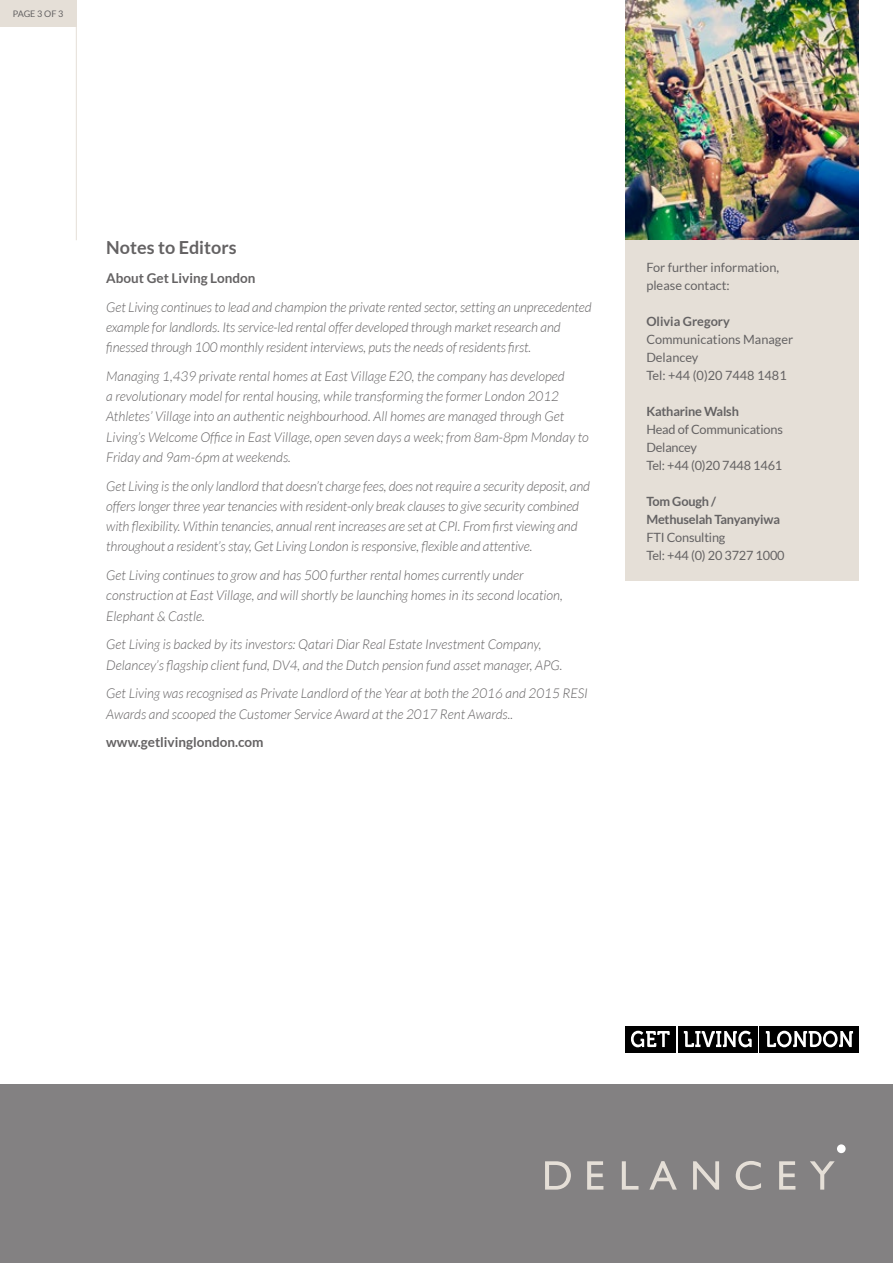
<style>
.page{position:relative;width:893px;height:1263px;background:#fff}
.page>*{position:absolute;margin:0;border:0;box-sizing:border-box;transform-origin:0 0}
.t1{font:700 18px "Lato";color:#646263}
.t2{font:italic 300 13.5px/20.2px "Lato";color:#646263}
.t3{font:700 13.5px "Lato";color:#646263}
.t4{font:12.75px/18px "Lato";color:#646263}
.t5{font:700 12.75px/18px "Lato";letter-spacing:-.015em;color:#646263}
.t6{font:9px "Lato";letter-spacing:-.01em;color:#646263}
</style>
<div class="page">
<div style="left:0;top:1084px;width:893px;height:179px;background:#838182"></div>
<div style="left:837px;top:1144px;width:9px;height:9px;background:#fff;border-radius:50%"></div>
<svg style="left:545px;top:1161px;width:26px;height:28px"></svg>
<svg style="left:587px;top:1161px;width:16px;height:28px"></svg>
<svg style="left:622px;top:1161px;width:16px;height:28px"></svg>
<svg style="left:649px;top:1161px;width:28px;height:28px"></svg>
<svg style="left:693px;top:1161px;width:26px;height:28px"></svg>
<svg style="left:736px;top:1161px;width:25px;height:29px"></svg>
<svg style="left:779px;top:1161px;width:16px;height:28px"></svg>
<svg style="left:810px;top:1161px;width:25px;height:28px"></svg>
<div style="left:0;top:0;width:76px;height:27px;background:#e5dfd7"></div>
<hr style="left:76px;top:0;width:1px;height:240px;background:#e5dfd7">
<div style="left:678px;top:1026px;width:80px;height:26px;background:#000"></div>
<svg style="left:684px;top:1031px;width:68px;height:16px"></svg>
<div style="left:760px;top:1026px;width:99px;height:26px;background:#000"></div>
<svg style="left:766px;top:1031px;width:87px;height:16px"></svg>
<div style="left:625px;top:1025px;width:51px;height:27px;background:#000"></div>
<svg style="left:631px;top:1031px;width:39px;height:16px"></svg>
<div style="left:625px;top:240px;width:234px;height:341px;background:#e5dfd7"></div>
<img style="left:625px;top:1px;width:234px;height:238px">
<p class="t6" style="left:13px;top:9px;width:52px">PAGE 3 OF 3</p>
<h1 class="t1" style="left:106px;top:237px;width:132px">Notes to Editors</h1>
<p class="t3" style="left:106px;top:270px;width:151px">About Get Living London</p>
<p class="t2" style="left:106px;top:297px;width:487px">Get Living continues to lead and champion the private rented sector, setting an unprecedented example for landlords. Its service-led rental offer developed through market research and finessed through 100 monthly resident interviews, puts the needs of residents first.</p>
<p class="t2" style="left:106px;top:366px;width:484px">Managing 1,439 private rental homes at East Village E20, the company has developed<br>a revolutionary model for rental housing, while transforming the former London 2012<br>Athletes’ Village into an authentic neighbourhood. All homes are managed through Get Living’s Welcome Office in East Village, open seven days a week; from 8am-8pm Monday to Friday and 9am-6pm at weekends.</p>
<p class="t2" style="left:106px;top:476px;width:485px">Get Living is the only landlord that doesn’t charge fees, does not require a security deposit, and offers longer three year tenancies with resident-only break clauses to give security combined with flexibility. Within tenancies, annual rent increases are set at CPI. From first viewing and throughout a resident’s stay, Get Living London is responsive, flexible and attentive.</p>
<p class="t2" style="left:106px;top:566px;width:458px">Get Living continues to grow and has 500 further rental homes currently under construction at East Village, and will shortly be launching homes in its second location,<br>Elephant &amp; Castle.</p>
<p class="t2" style="left:106px;top:635px;width:458px">Get Living is backed by its investors: Qatari Diar Real Estate Investment Company,<br>Delancey’s flagship client fund, DV4, and the Dutch pension fund asset manager, APG.</p>
<p class="t2" style="left:106px;top:684px;width:483px">Get Living was recognised as Private Landlord of the Year at both the 2016 and 2015 RESI<br>Awards and scooped the Customer Service Award at the 2017 Rent Awards..</p>
<p class="t3" style="left:106px;top:735px;width:159px">www.getlivinglondon.com</p>
<p class="t4" style="left:646px;top:258px;width:134px">For further information, please contact:</p>
<p class="t5" style="left:646px;top:312px;width:85px">Olivia Gregory</p>
<p class="t4" style="left:646px;top:330px;width:148px">Communications Manager<br>Delancey<br>Tel: +44 (0)20 7448 1481</p>
<p class="t5" style="left:646px;top:402px;width:94px">Katharine Walsh</p>
<p class="t4" style="left:646px;top:420px;width:138px">Head of Communications<br>Delancey<br>Tel: +44 (0)20 7448 1461</p>
<p class="t5" style="left:646px;top:492px;width:135px">Tom Gough /<br>Methuselah Tanyanyiwa</p>
<p class="t4" style="left:646px;top:528px;width:140px">FTI Consulting<br>Tel: +44 (0) 20 3727 1000</p>
</div>
